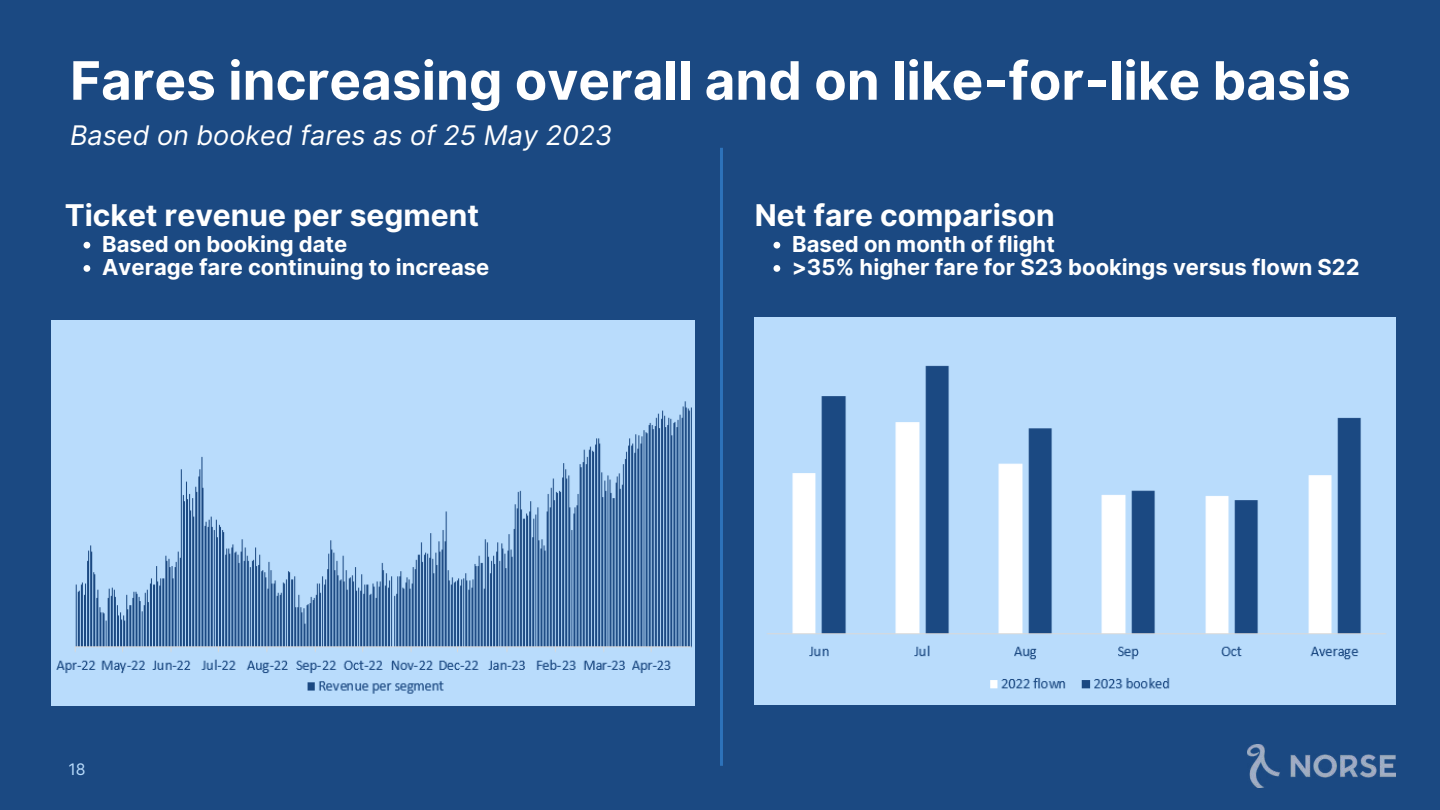
<style>
.page{position:relative;width:1440px;height:810px;background:#1b4982}
.page>*{position:absolute;margin:0;border:0;box-sizing:border-box;transform-origin:0 0}
.t1{font:700 53px "Inter";color:#fff}
.t2{font:700 30px "Inter";color:#fff}
.t3{font:italic 27px "Inter";color:#fff}
.t4{font:700 22px/23.2px "Inter";color:#fff}
.t5{font:15.9px "Inter";color:#b9dcfc}
</style>
<div class="page">
<img style="left:1247px;top:744px;width:149px;height:44px">
<hr style="left:720px;top:148px;width:3px;height:618px;background:#2d72ba">
<img style="left:52px;top:320px;width:643px;height:386px">
<img style="left:755px;top:317px;width:640px;height:387px">
<svg style="left:84px;top:242px;width:6px;height:7px"></svg>
<svg style="left:84px;top:265px;width:6px;height:7px"></svg>
<svg style="left:774px;top:242px;width:6px;height:7px"></svg>
<svg style="left:774px;top:265px;width:6px;height:7px"></svg>
<h1 class="t1" style="left:70px;top:49px;width:1282px">Fares increasing overall and on like-for-like basis</h1>
<p class="t3" style="left:70px;top:119px;width:544px">Based on booked fares as of 25 May 2023</p>
<h2 class="t2" style="left:65px;top:197px;width:416px">Ticket revenue per segment</h2>
<p class="t4" style="left:102px;top:232px;width:389px">Based on booking date<br>Average fare continuing to increase</p>
<h2 class="t2" style="left:755px;top:197px;width:302px">Net fare comparison</h2>
<p class="t4" style="left:792px;top:232px;width:569px">Based on month of flight<br>&gt;35% higher fare for S23 bookings versus flown S22</p>
<p class="t5" style="left:69px;top:760px;width:19px">18</p>
</div>
